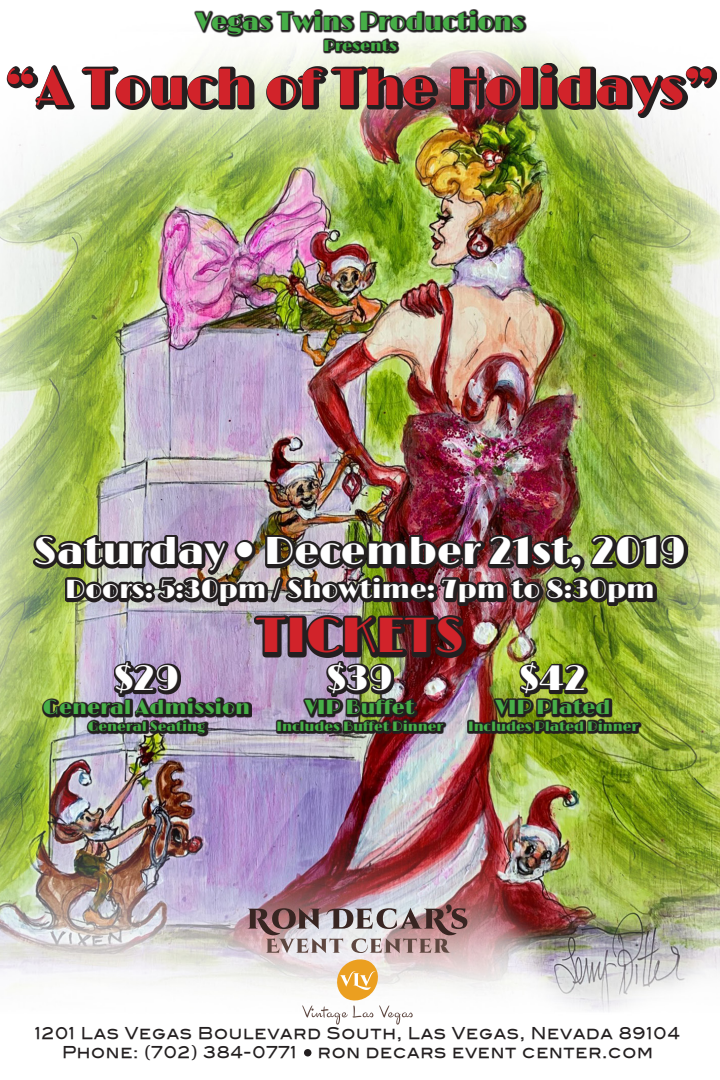
<style>
.page{position:relative;width:720px;height:1080px;background:#fff}
.page>*{position:absolute;margin:0;border:0;box-sizing:border-box;transform-origin:0 0}
.t1{font:52.5px "Limelight";color:#d1232a}
.t2{font:49.55px "Limelight";color:#d1232a}
.t3{font:39.15px "Limelight";color:#fff}
.t4{font:35.65px "Limelight";color:#fff}
.t5{font:26.4px "Limelight";color:#fff}
.t6{font:25.25px "Limelight";color:#47af48}
.t7{font:20.45px "Limelight";color:#47af48}
.t8{font:16.4px/18.6px "Blair Md ITCTT Medium";letter-spacing:.05em;color:#231f20;scale:.9 1}
.t9{font:15.75px "Limelight";color:#47af48}
.t10{font:13.65px "Limelight";color:#47af48}
</style>
<div class="page">
<img style="left:0;top:38px;width:720px;height:1019px">
<svg style="left:194px;top:9px;width:333px;height:29px"></svg>
<img style="left:7px;top:63px;width:710px;height:55px">
<img style="left:34px;top:535px;width:654px;height:40px">
<img style="left:65px;top:576px;width:591px;height:30px">
<svg style="left:254px;top:615px;width:212px;height:42px;background:#3d3334"></svg>
<svg style="left:114px;top:661px;width:67px;height:35px;background:#4c4451"></svg>
<img style="left:42px;top:696px;width:210px;height:41px">
<svg style="left:327px;top:661px;width:67px;height:36px;background:#4e4c43"></svg>
<img style="left:276px;top:698px;width:171px;height:36px">
<svg style="left:519px;top:661px;width:69px;height:36px;background:#4b5223"></svg>
<img style="left:467px;top:698px;width:175px;height:36px">
<svg style="left:322px;top:38px;width:78px;height:16px"></svg>
<div style="left:304px;top:1049px;width:7px;height:8px;background:#231f20;border-radius:50%"></div>
<svg style="left:248px;top:904px;width:219px;height:121px"></svg>
<svg style="left:237px;top:542px;width:15px;height:16px"></svg>
<p class="t6" style="left:196px;top:6px;width:330px">Vegas Twins Productions</p>
<p class="t1" style="left:6px;top:55px;width:709px">“A Touch of The Holidays”</p>
<p class="t9" style="left:323px;top:36px;width:75px">Presents</p>
<p class="t3" style="left:34px;top:527px;width:654px">Saturday December 21st, 2019</p>
<p class="t5" style="left:65px;top:573px;width:591px">Doors: 5:30pm / Showtime: 7pm to 8:30pm</p>
<p class="t2" style="left:256px;top:606px;width:209px">TICKETS</p>
<p class="t4" style="left:114px;top:657px;width:67px">$29</p>
<p class="t7" style="left:43px;top:695px;width:209px">General Admission</p>
<p class="t10" style="left:88px;top:718px;width:119px">General Seating</p>
<p class="t4" style="left:326px;top:657px;width:68px">$39</p>
<p class="t7" style="left:305px;top:695px;width:111px">VIP Buffet</p>
<p class="t10" style="left:277px;top:718px;width:168px">Includes Buffet Dinner</p>
<p class="t4" style="left:519px;top:657px;width:69px">$42</p>
<p class="t7" style="left:496px;top:695px;width:116px">VIP Plated</p>
<p class="t10" style="left:468px;top:718px;width:171px">Includes Plated Dinner</p>
<p class="t8" style="left:62px;top:1023px;width:688px;text-indent:-27px">1201 Las Vegas Boulevard South, Las Vegas, Nevada 89104<br>Phone: (702) 384-0771</p>
<p class="t8" style="left:318px;top:1041px;width:374px">ron decars event center.com</p>
</div>
